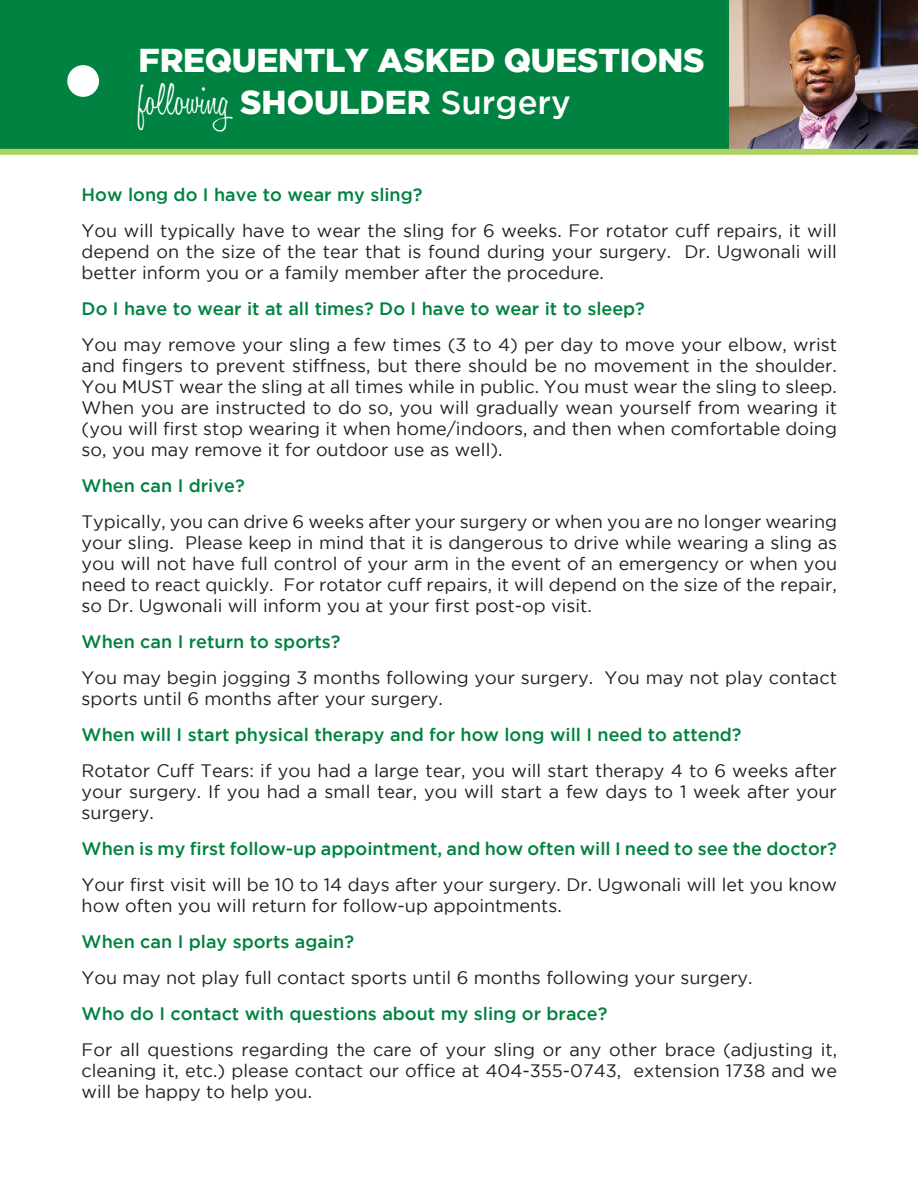
<style>
.page{position:relative;width:918px;height:1188px;background:#fff}
.page>*{position:absolute;margin:0;border:0;box-sizing:border-box;transform-origin:0 0}
.t1{font:300 45px "Honey Script";color:#fff}
.t2{font:900 33px "Gotham";letter-spacing:-.01em;color:#fff}
.t3{font:18px/21px "Gotham";color:#231f20;text-align:justify}
.t4{font:500 18px "Gotham";color:#008240}
.s1{font-family:"Gotham";font-weight:900;font-size:33px}
.s2{font-family:"Gotham";font-weight:500;font-size:33px}
</style>
<div class="page">
<div style="left:0;top:0;width:918px;height:152px;background:#008240"></div>
<img style="left:729px;top:0;width:189px;height:149px">
<div style="left:68px;top:66px;width:30px;height:30px;background:#fff;border-radius:50%"></div>
<div style="left:67px;top:65px;width:32px;height:32px;border:2px solid #fff;border-radius:50%"></div>
<div style="left:0;top:149px;width:918px;height:6px;background:#add461"></div>
<p class="t2" style="left:139px;top:42px;width:567px">FREQUENTLY ASKED QUESTIONS</p>
<p class="t1" style="left:139px;top:73px;width:434px">following <span class="s1">SHOULDER</span> <span class="s2">Surgery</span></p>
<p class="t4" style="left:82px;top:184px;width:342px">How long do I have to wear my sling?</p>
<p class="t3" style="left:82px;top:220px;width:757px">You will typically have to wear the sling for 6 weeks. For rotator cuff repairs, it will depend on the size of the tear that is found during your surgery. Dr. Ugwonali will better inform you or a family member after the procedure.</p>
<p class="t4" style="left:82px;top:298px;width:565px">Do I have to wear it at all times? Do I have to wear it to sleep?</p>
<p class="t3" style="left:82px;top:334px;width:757px">You may remove your sling a few times (3 to 4) per day to move your elbow, wrist and fingers to prevent stiffness, but there should be no movement in the shoulder.<br>You MUST wear the sling at all times while in public. You must wear the sling to sleep.<br>When you are instructed to do so, you will gradually wean yourself from wearing it (you will first stop wearing it when home/indoors, and then when comfortable doing so, you may remove it for outdoor use as well).</p>
<p class="t4" style="left:82px;top:475px;width:165px">When can I drive?</p>
<p class="t3" style="left:82px;top:511px;width:757px">Typically, you can drive 6 weeks after your surgery or when you are no longer wearing your sling. Please keep in mind that it is dangerous to drive while wearing a sling as you will not have full control of your arm in the event of an emergency or when you need to react quickly. For rotator cuff repairs, it will depend on the size of the repair, so Dr. Ugwonali will inform you at your first post-op visit.</p>
<p class="t4" style="left:82px;top:631px;width:261px">When can I return to sports?</p>
<p class="t3" style="left:82px;top:667px;width:757px">You may begin jogging 3 months following your surgery. You may not play contact sports until 6 months after your surgery.</p>
<p class="t4" style="left:82px;top:724px;width:662px">When will I start physical therapy and for how long will I need to attend?</p>
<p class="t3" style="left:82px;top:760px;width:757px">Rotator Cuff Tears: if you had a large tear, you will start therapy 4 to 6 weeks after your surgery. If you had a small tear, you will start a few days to 1 week after your surgery.</p>
<p class="t4" style="left:82px;top:838px;width:757px">When is my first follow-up appointment, and how often will I need to see the doctor?</p>
<p class="t3" style="left:82px;top:874px;width:757px">Your first visit will be 10 to 14 days after your surgery. Dr. Ugwonali will let you know how often you will return for follow-up appointments.</p>
<p class="t4" style="left:82px;top:931px;width:274px">When can I play sports again?</p>
<p class="t3" style="left:82px;top:967px;width:673px">You may not play full contact sports until 6 months following your surgery.</p>
<p class="t4" style="left:82px;top:1003px;width:527px">Who do I contact with questions about my sling or brace?</p>
<p class="t3" style="left:82px;top:1039px;width:757px">For all questions regarding the care of your sling or any other brace (adjusting it, cleaning it, etc.) please contact our office at 404-355-0743, extension 1738 and we will be happy to help you.</p>
</div>
